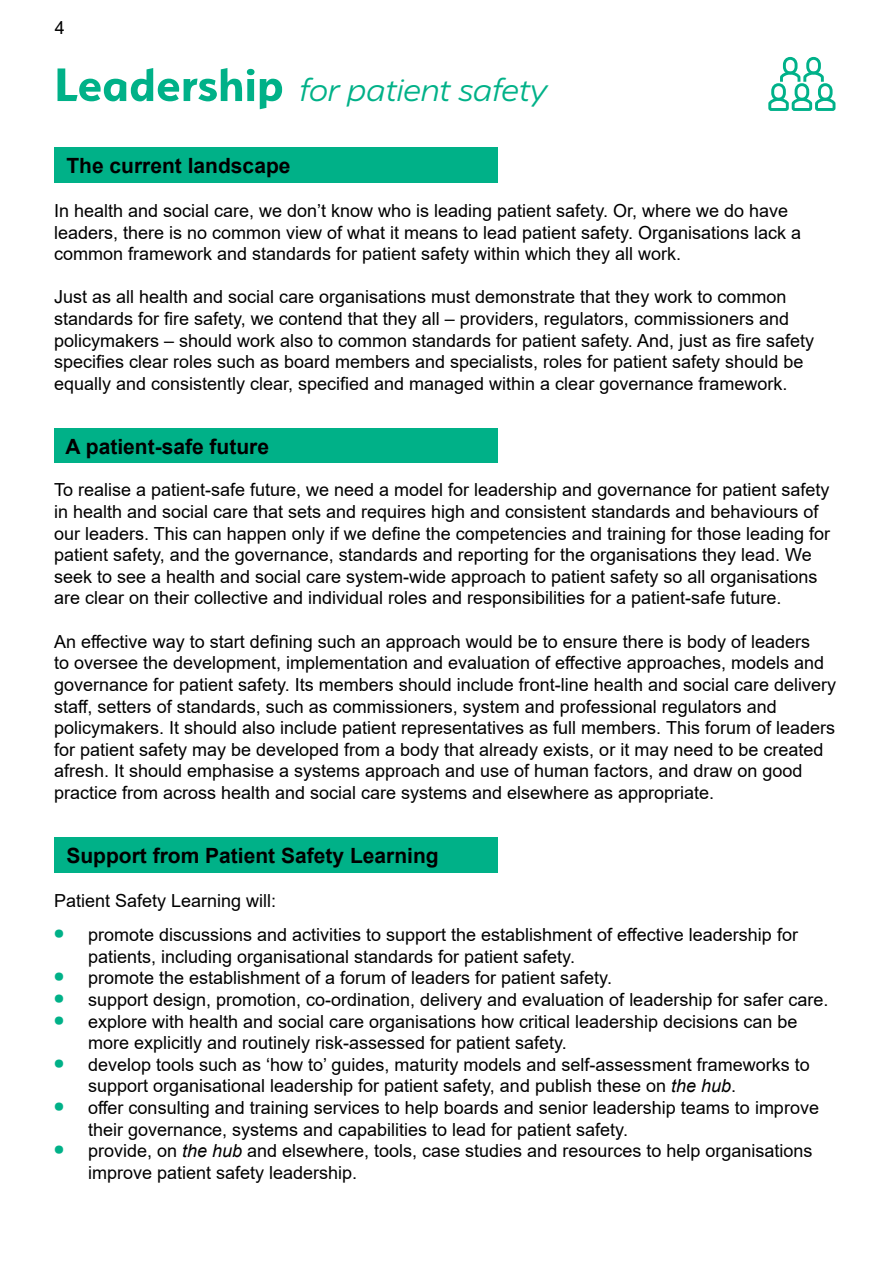
<style>
.page{position:relative;width:893px;height:1263px;background:#fff}
.page>*{position:absolute;margin:0;border:0;box-sizing:border-box;transform-origin:0 0}
.t1{font:italic 300 37.5px "Serenity";color:#00b188}
.t2{font:700 21px "Arial";color:#000}
.t3{font:18px/21.6px "Arial";color:#000}
.s1{font-weight:700;font-style:normal;font-size:52.5px}
.s2{font-family:"Serenity";font-weight:500;font-size:24px;color:#00b188}
.s3{font-style:italic}
</style>
<div class="page">
<div style="left:783px;top:57px;width:14px;height:17px;border:3px solid #00b189;border-radius:6px"></div>
<svg style="left:780px;top:73px;width:44px;height:9px"></svg>
<div style="left:806px;top:57px;width:15px;height:17px;border:3px solid #00b189;border-radius:6px"></div>
<div style="left:795px;top:83px;width:14px;height:18px;border:3px solid #00b189;border-radius:6px"></div>
<div style="left:818px;top:83px;width:15px;height:18px;border:3px solid #00b189;border-radius:6px"></div>
<svg style="left:768px;top:99px;width:68px;height:12px"></svg>
<div style="left:771px;top:83px;width:15px;height:18px;border:3px solid #00b189;border-radius:6px"></div>
<div style="left:54px;top:147px;width:443px;height:36px;background:#00b188"></div>
<div style="left:54px;top:428px;width:443px;height:35px;background:#00b188"></div>
<div style="left:54px;top:837px;width:443px;height:35px;background:#00b188"></div>
<p class="t3" style="left:55px;top:17px;width:12px">4</p>
<h1 class="t1" style="left:54px;top:70px;width:495px"><span class="s1">Leadership</span> for patient safety</h1>
<p class="t2" style="left:66px;top:151px;width:226px">The current landscape</p>
<p class="t3" style="left:54px;top:200px;width:749px">In health and social care, we don’t know who is leading patient safety. Or, where we do have leaders, there is no common view of what it means to lead patient safety. Organisations lack a common framework and standards for patient safety within which they all work.</p>
<p class="t3" style="left:54px;top:286px;width:762px">Just as all health and social care organisations must demonstrate that they work to common standards for fire safety, we contend that they all – providers, regulators, commissioners and policymakers – should work also to common standards for patient safety. And, just as fire safety specifies clear roles such as board members and specialists, roles for patient safety should be equally and consistently clear, specified and managed within a clear governance framework.</p>
<p class="t2" style="left:66px;top:431px;width:205px">A patient-safe future</p>
<p class="t3" style="left:54px;top:479px;width:778px">To realise a patient-safe future, we need a model for leadership and governance for patient safety in health and social care that sets and requires high and consistent standards and behaviours of our leaders. This can happen only if we define the competencies and training for those leading for patient safety, and the governance, standards and reporting for the organisations they lead. We seek to see a health and social care system-wide approach to patient safety so all organisations are clear on their collective and individual roles and responsibilities for a patient-safe future.</p>
<p class="t3" style="left:54px;top:630px;width:784px">An effective way to start defining such an approach would be to ensure there is body of leaders<br>to oversee the development, implementation and evaluation of effective approaches, models and governance for patient safety. Its members should include front-line health and social care delivery staff, setters of standards, such as commissioners, system and professional regulators and policymakers. It should also include patient representatives as full members. This forum of leaders for patient safety may be developed from a body that already exists, or it may need to be created afresh. It should emphasise a systems approach and use of human factors, and draw on good practice from across health and social care systems and elsewhere as appropriate.</p>
<p class="t2" style="left:66px;top:840px;width:374px">Support from Patient Safety Learning</p>
<p class="t3" style="left:54px;top:889px;width:224px">Patient Safety Learning will:</p>
<p class="t3" style="left:88px;top:924px;width:711px;text-indent:-34px"><span class="s2">•</span> promote discussions and activities to support the establishment of effective leadership for patients, including organisational standards for patient safety.</p>
<p class="t3" style="left:54px;top:967px;width:559px"><span class="s2">•</span> promote the establishment of a forum of leaders for patient safety.</p>
<p class="t3" style="left:54px;top:989px;width:776px"><span class="s2">•</span> support design, promotion, co-ordination, delivery and evaluation of leadership for safer care.</p>
<p class="t3" style="left:88px;top:1010px;width:711px;text-indent:-34px"><span class="s2">•</span> explore with health and social care organisations how critical leadership decisions can be more explicitly and routinely risk-assessed for patient safety.</p>
<p class="t3" style="left:88px;top:1053px;width:723px;text-indent:-34px"><span class="s2">•</span> develop tools such as ‘how to’ guides, maturity models and self-assessment frameworks to support organisational leadership for patient safety, and publish these on <span class="s3">the hub</span>.</p>
<p class="t3" style="left:88px;top:1097px;width:732px;text-indent:-34px"><span class="s2">•</span> offer consulting and training services to help boards and senior leadership teams to improve their governance, systems and capabilities to lead for patient safety.</p>
<p class="t3" style="left:88px;top:1140px;width:726px;text-indent:-34px"><span class="s2">•</span> provide, on <span class="s3">the hub</span> and elsewhere, tools, case studies and resources to help organisations improve patient safety leadership.</p>
</div>
